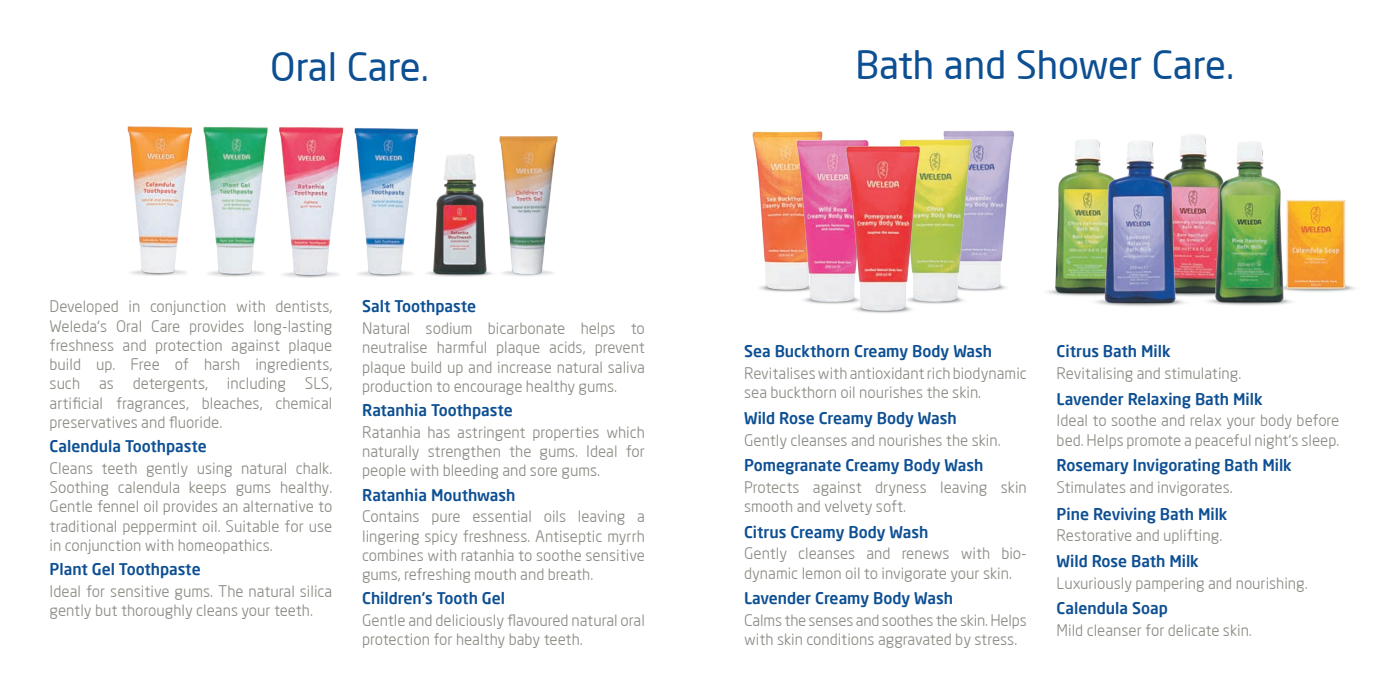
<style>
.page{position:relative;width:1389px;height:695px;background:#fff}
.page>*{position:absolute;margin:0;border:0;box-sizing:border-box;transform-origin:0 0}
.Headers{font:500 38.5px "Neo Sans Weleda";color:#0d4f93}
.Product_Body_copy{font:15.75px/19.2px "Neo Sans Weleda";color:#888b82}
.Product_headings{font:700 15.75px "Neo Sans Weleda";color:#0d4f93}
.Product_headings-2{font:15.75px "Neo Sans Weleda";color:#888b82}
</style>
<div class="page">
<img style="left:1181px;top:134px;width:16px;height:163px">
<img style="left:1197px;top:134px;width:95px;height:172px">
<img style="left:1047px;top:140px;width:41px;height:156px">
<img style="left:1280px;top:193px;width:76px;height:108px">
<img style="left:1088px;top:139px;width:105px;height:168px">
<img style="left:499px;top:136px;width:59px;height:140px">
<img style="left:127px;top:126px;width:65px;height:149px">
<img style="left:203px;top:126px;width:65px;height:151px">
<img style="left:279px;top:127px;width:65px;height:150px">
<img style="left:354px;top:128px;width:64px;height:149px">
<img style="left:427px;top:154px;width:66px;height:123px">
<img style="left:944px;top:130px;width:71px;height:161px">
<img style="left:752px;top:131px;width:70px;height:161px">
<img style="left:796px;top:132px;width:47px;height:172px">
<img style="left:926px;top:132px;width:51px;height:172px">
<img style="left:843px;top:139px;width:83px;height:174px">
<p class="Headers" style="left:270px;top:43px;width:160px">Oral Care.</p>
<p class="Product_Body_copy" style="left:50px;top:297px;width:284px;text-align:justify">Developed in conjunction with dentists, Weleda‘s Oral Care provides long-lasting freshness and protection against plaque build up. Free of harsh ingredients, such as detergents, including SLS, artificial fragrances, bleaches, chemical preservatives and fluoride.</p>
<p class="Product_headings" style="left:50px;top:436px;width:159px">Calendula Toothpaste</p>
<p class="Product_Body_copy" style="left:50px;top:458px;width:284px;text-align:justify">Cleans teeth gently using natural chalk.<br>Soothing calendula keeps gums healthy.<br>Gentle fennel oil provides an alternative to traditional peppermint oil. Suitable for use in conjunction with homeopathics.</p>
<p class="Product_headings" style="left:50px;top:559px;width:153px">Plant Gel Toothpaste</p>
<p class="Product_Body_copy" style="left:50px;top:581px;width:284px">Ideal for sensitive gums. The natural silica gently but thoroughly cleans your teeth.</p>
<p class="Product_headings" style="left:362px;top:296px;width:115px">Salt Toothpaste</p>
<p class="Product_Body_copy" style="left:362px;top:318px;width:284px;text-align:justify">Natural sodium bicarbonate helps to neutralise harmful plaque acids, prevent plaque build up and increase natural saliva production to encourage healthy gums.</p>
<p class="Product_headings" style="left:362px;top:400px;width:152px">Ratanhia Toothpaste</p>
<p class="Product_Body_copy" style="left:362px;top:422px;width:284px;text-align:justify">Ratanhia has astringent properties which naturally strengthen the gums. Ideal for people with bleeding and sore gums.</p>
<p class="Product_headings" style="left:362px;top:485px;width:155px">Ratanhia Mouthwash</p>
<p class="Product_Body_copy" style="left:362px;top:506px;width:284px;text-align:justify">Contains pure essential oils leaving a lingering spicy freshness. Antiseptic myrrh combines with ratanhia to soothe sensitive gums, refreshing mouth and breath.</p>
<p class="Product_headings" style="left:362px;top:588px;width:145px">Children‘s Tooth Gel</p>
<p class="Product_Body_copy" style="left:362px;top:610px;width:284px">Gentle and deliciously flavoured natural oral protection for healthy baby teeth.</p>
<p class="Headers" style="left:855px;top:41px;width:380px">Bath and Shower Care.</p>
<p class="Product_headings" style="left:744px;top:341px;width:250px">Sea Buckthorn Creamy Body Wash</p>
<p class="Product_Body_copy" style="left:744px;top:363px;width:284px">Revitalises with antioxidant rich biodynamic sea buckthorn oil nourishes the skin.</p>
<p class="Product_headings" style="left:744px;top:408px;width:214px">Wild Rose Creamy Body Wash</p>
<p class="Product_Body_copy" style="left:744px;top:430px;width:258px">Gently cleanses and nourishes the skin.</p>
<p class="Product_headings" style="left:744px;top:455px;width:241px">Pomegranate Creamy Body Wash</p>
<p class="Product_Body_copy" style="left:744px;top:477px;width:284px">Protects against dryness leaving skin smooth and velvety soft.</p>
<p class="Product_headings" style="left:744px;top:521px;width:186px">Citrus Creamy Body Wash</p>
<p class="Product_Body_copy" style="left:744px;top:543px;width:284px">Gently cleanses and renews with bio&shy;dynamic lemon oil to invigorate your skin.</p>
<p class="Product_headings" style="left:744px;top:588px;width:211px">Lavender Creamy Body Wash</p>
<p class="Product_Body_copy" style="left:744px;top:610px;width:284px">Calms the senses and soothes the skin. Helps with skin conditions aggravated by stress.</p>
<p class="Product_headings" style="left:1057px;top:341px;width:116px">Citrus Bath Milk</p>
<p class="Product_Body_copy" style="left:1057px;top:363px;width:186px">Revitalising and stimulating.</p>
<p class="Product_headings" style="left:1057px;top:389px;width:208px">Lavender Relaxing Bath Milk</p>
<p class="Product_Body_copy" style="left:1057px;top:410px;width:284px">Ideal to soothe and relax your body before bed. Helps promote a peaceful night‘s sleep.</p>
<p class="Product_headings" style="left:1057px;top:455px;width:237px">Rosemary Invigorating Bath Milk</p>
<p class="Product_Body_copy" style="left:1057px;top:477px;width:178px">Stimulates and invigorates.</p>
<p class="Product_headings" style="left:1057px;top:503px;width:172px">Pine Reviving Bath Milk</p>
<p class="Product_Body_copy" style="left:1057px;top:525px;width:167px">Restorative and uplifting.</p>
<p class="Product_headings" style="left:1057px;top:551px;width:144px">Wild Rose Bath Milk</p>
<p class="Product_headings-2" style="left:1057px;top:573px;width:253px">Luxuriously pampering and nourishing.</p>
<p class="Product_headings" style="left:1057px;top:598px;width:113px">Calendula Soap</p>
<p class="Product_Body_copy" style="left:1057px;top:620px;width:197px">Mild cleanser for delicate skin.</p>
</div>
